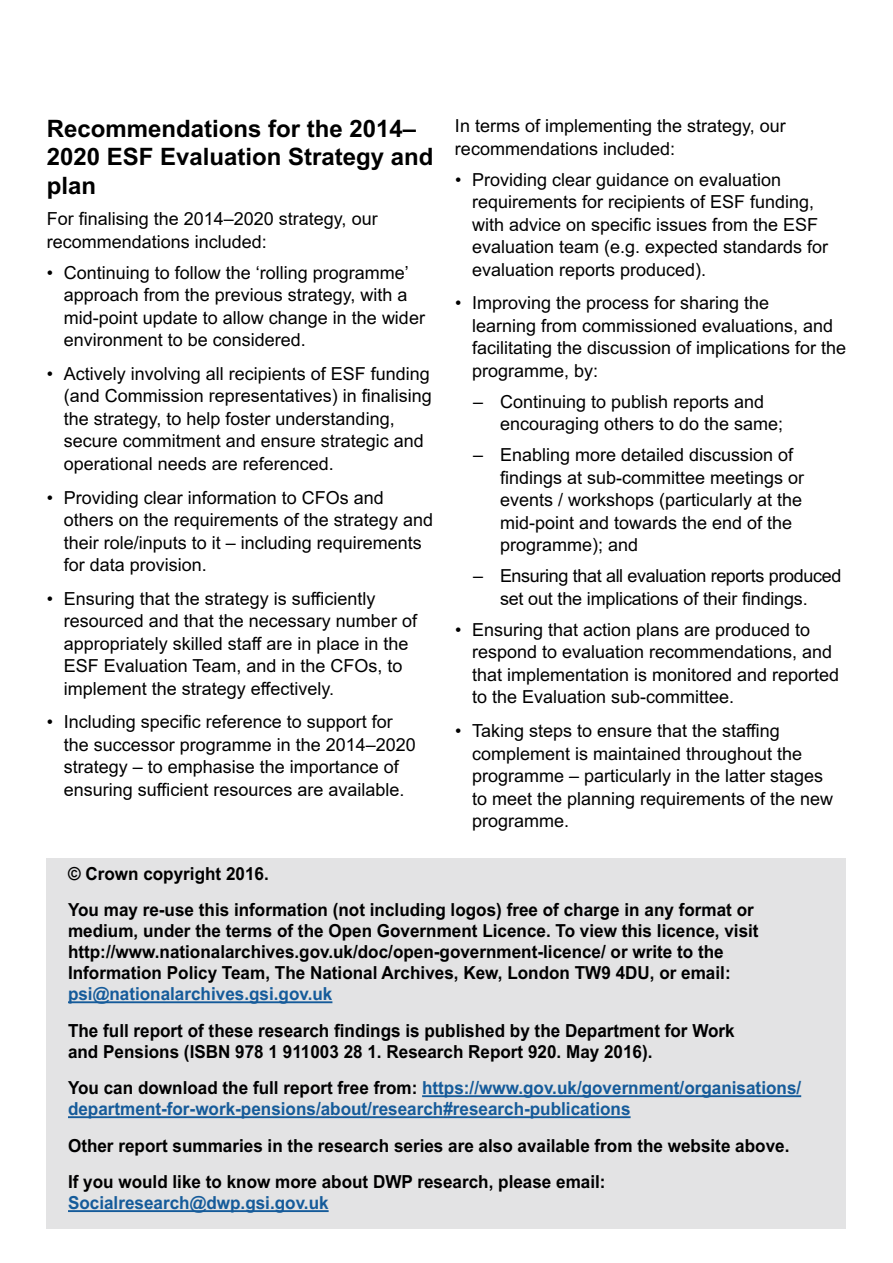
<style>
.page{position:relative;width:893px;height:1263px;background:#fff}
.page>*{position:absolute;margin:0;border:0;box-sizing:border-box;transform-origin:0 0}
.t1{font:24px/28.8px "Arial Bold MT2";color:#000}
.sub_2{font:18px/22.5px "Arial";color:#000}
.Contacts{font:18px/21px "Arial Bold MT2";color:#000;scale:.95 1}
.Main_text{font:18px/22.5px "Arial MT2";color:#000}
.Contacts-2{font:18px/21px "Arial Bold MT2";color:#155b9a;scale:.95 1}
.Contacts-3{font:700 18px/21px "Arial";color:#000;scale:.95 1}
.sub_2-2{font:18px/22.5px "Arial";letter-spacing:-.02em;color:#000;text-align:center}
.Main_text-2{font:18px/22.5px "Arial";color:#000}
.s1{font-family:"Arial"}
.s2{font-family:"Arial MT2"}
.s3{color:#155b9a}
.s4{font-family:"Arial Bold MT2";font-weight:400}
.s5{color:#000}
</style>
<div class="page">
<div style="left:47px;top:858px;width:799px;height:371px;background:#e3e3e4"></div>
<hr style="left:68px;top:1001px;width:264px;height:2px;background:#155b9a">
<hr style="left:422px;top:1095px;width:379px;height:2px;background:#155b9a">
<hr style="left:68px;top:1116px;width:563px;height:2px;background:#155b9a">
<hr style="left:68px;top:1210px;width:261px;height:2px;background:#155b9a">
<h2 class="t1" style="left:47px;top:114px;width:388px">Recommendations for the 2014–<br>2020 ESF Evaluation Strategy and plan</h2>
<p class="Main_text" style="left:47px;top:207px;width:332px">For finalising the 2014–2020 strategy, our <span class="s1">recommendations included:</span></p>
<p class="sub_2" style="left:64px;top:261px;width:363px;text-indent:-17px">• Continuing to follow the ‘rolling programme’ approach from the previous strategy, with a mid-point update to allow change in the wider environment to be considered.</p>
<p class="sub_2" style="left:64px;top:362px;width:370px;text-indent:-17px">• Actively involving all recipients of ESF funding <span class="s2">(and Commission representatives) in finalising </span>the strategy, to help foster understanding, secure commitment and ensure strategic and operational needs are referenced.</p>
<p class="sub_2" style="left:64px;top:486px;width:371px;text-indent:-17px">• Providing clear information to CFOs and others on the requirements of the strategy and their role/inputs to it – including requirements for data provision.</p>
<p class="Main_text" style="left:64px;top:587px;width:355px;text-indent:-17px"><span class="s1">•</span> Ensuring that the strategy is sufficiently <span class="s1">resourced and that the necessary number of </span>appropriately skilled staff are in place in the <span class="s1">ESF Evaluation Team, and in the CFOs, to </span>implement the strategy effectively.</p>
<p class="Main_text" style="left:64px;top:711px;width:354px;text-indent:-17px"><span class="s1">•</span> Including specific reference to support for <span class="s1">the successor programme in the 2014–2020 strategy – to emphasise the importance of </span>ensuring sufficient resources are available.</p>
<p class="Main_text-2" style="left:455px;top:114px;width:332px">In terms of implementing the strategy, our recommendations included:</p>
<p class="sub_2" style="left:472px;top:168px;width:358px;text-indent:-17px">• Providing clear guidance on evaluation requirements for recipients of ESF funding, <span class="s2">with advice on specific issues from the ESF </span>evaluation team (e.g. expected standards for evaluation reports produced).</p>
<p class="sub_2" style="left:472px;top:292px;width:376px;text-indent:-17px">• Improving the process for sharing the<br>learning from commissioned evaluations, and facilitating the discussion of implications for the programme, by:</p>
<p class="sub_2" style="left:500px;top:390px;width:285px;text-indent:-27px">– Continuing to publish reports and encouraging others to do the same;</p>
<p class="sub_2" style="left:500px;top:444px;width:306px;text-indent:-27px">– Enabling more detailed discussion of <span class="s2">findings at sub-committee meetings or </span>events / workshops (particularly at the mid-point and towards the end of the programme); and</p>
<p class="sub_2-2" style="left:473px;top:565px;width:370px">– Ensuring that all evaluation reports produced <span class="s2">set out the implications of their findings.</span></p>
<p class="sub_2" style="left:472px;top:618px;width:369px;text-indent:-17px">• Ensuring that action plans are produced to respond to evaluation recommendations, and that implementation is monitored and reported to the Evaluation sub-committee.</p>
<p class="sub_2" style="left:472px;top:719px;width:363px;text-indent:-17px">• <span class="s2">Taking steps to ensure that the staffing </span>complement is maintained throughout the programme – particularly in the latter stages to meet the planning requirements of the new programme.</p>
<p class="Contacts" style="left:68px;top:863px;width:213px">© Crown copyright 2016.</p>
<p class="Contacts" style="left:68px;top:900px;width:728px">You may re-use this information (not including logos) free of charge in any format or medium, under the terms of the Open Government Licence. To view this licence, visit http://www.nationalarchives.gov.uk/doc/open-government-licence/ or write to the Information Policy Team, The National Archives, Kew, London TW9 4DU, or email: <span class="s3">psi@nationalarchives.gsi.gov.uk</span></p>
<p class="Contacts-3" style="left:68px;top:1020px;width:703px">The full report of these research findings is published by the Department for Work <span class="s4">and Pensions (ISBN 978 1 911003 28 1. Research Report 920. May 2016).</span></p>
<p class="Contacts-2" style="left:68px;top:1078px;width:773px"><span class="s5">You can download the full report free from:</span> https://www.gov.uk/government/organisations/ department-for-work-pensions/about/research#research-publications</p>
<p class="Contacts" style="left:68px;top:1135px;width:761px">Other report summaries in the research series are also available from the website above.</p>
<p class="Contacts" style="left:68px;top:1171px;width:567px">If you would like to know more about DWP research, please email:<br><span class="s3">Socialresearch@dwp.gsi.gov.uk</span></p>
</div>
